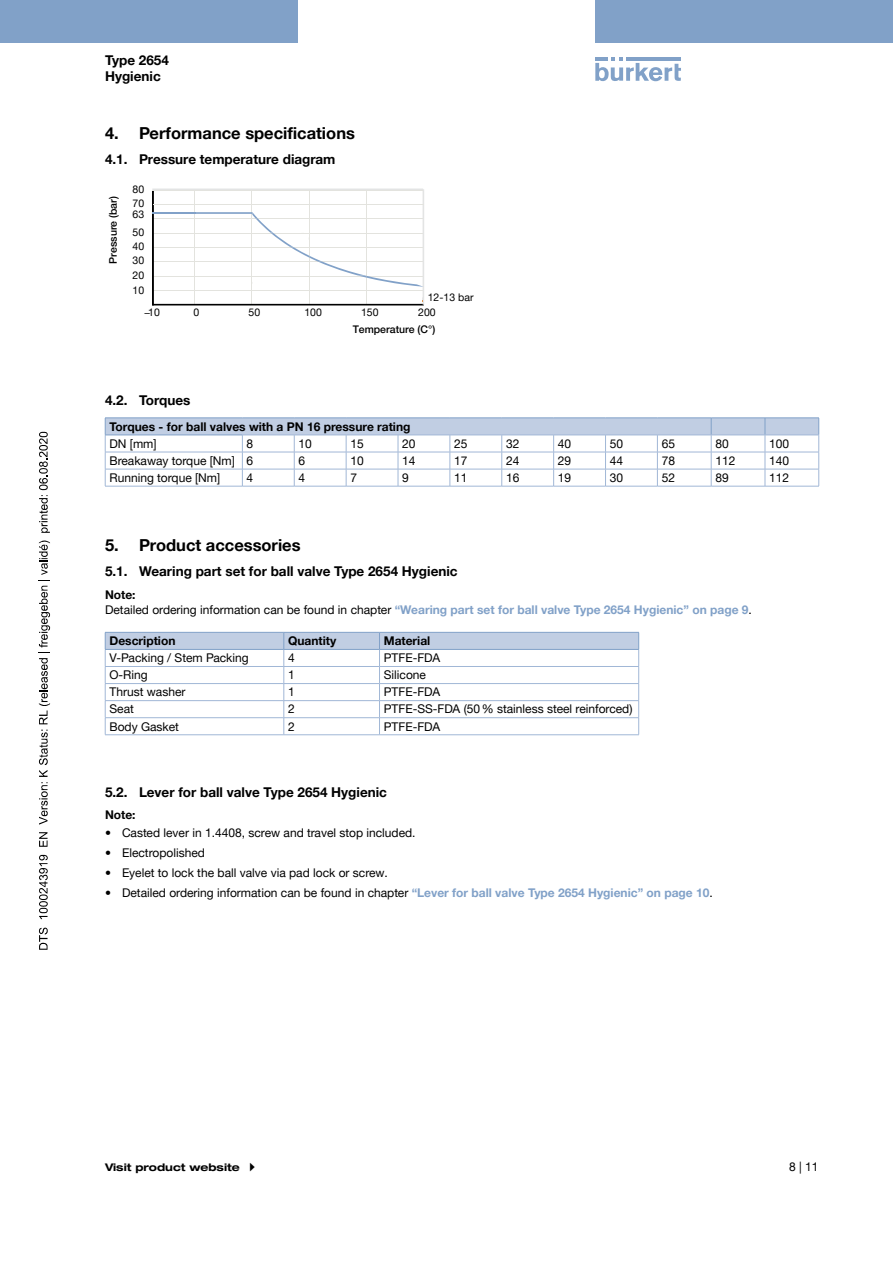
<style>
.page{position:relative;width:893px;height:1263px;background:#fff}
.page>*{position:absolute;margin:0;border:0;box-sizing:border-box;transform-origin:0 0}
.t1{font:700 16.5px "Helvetica Neue LTW1 G";color:#000}
.t2{font:700 13.5px/16.2px "Helvetica Neue LTW1 G";color:#000}
.t3{font:12px "Helvetica Neue LTW1 G";color:#000}
.t4{font:700 12px/14.4px "Helvetica Neue LTW1 G";color:#81a1c8}
.t5{font:700 12px "Helvetica Neue LTW1 G";color:#000}
.t6{font:10.5px/14.2px "Helvetica Neue LTW1 G";color:#000}
.t7{font:500 10.5px "Helvetica Neue LTW1 G";color:#000}
.t8{font:700 expanded 10.5px "Helvetica Neue LTW1 G";color:#000}
.s1{color:#000}
.s2{font-weight:400;color:#000}
.s3{font-weight:700;color:#81a1c8}
</style>
<div class="page">
<svg style="left:595px;top:57px;width:86px;height:24px"></svg>
<hr style="left:626px;top:57px;width:55px;height:4px;background:#81a1c8">
<div style="left:0;top:0;width:298px;height:42px;background:#81a1c8"></div>
<div style="left:595px;top:0;width:298px;height:42px;background:#81a1c8"></div>
<div style="left:152px;top:304px;width:272px;height:1px;border:1px solid #000"></div>
<div style="left:152px;top:190px;width:2px;height:115px;border:1px solid #000"></div>
<hr style="left:152px;top:189px;width:271px;height:1px;background:#e3e4e4">
<hr style="left:423px;top:189px;width:1px;height:116px;background:#e3e4e4">
<svg style="left:152px;top:190px;width:271px;height:114px"></svg>
<hr style="left:242px;top:486px;width:52px;height:1px;background:#a1b7d6">
<hr style="left:294px;top:486px;width:52px;height:1px;background:#a1b7d6">
<hr style="left:346px;top:486px;width:52px;height:1px;background:#a1b7d6">
<hr style="left:398px;top:486px;width:52px;height:1px;background:#a1b7d6">
<hr style="left:450px;top:486px;width:52px;height:1px;background:#a1b7d6">
<hr style="left:502px;top:486px;width:52px;height:1px;background:#a1b7d6">
<hr style="left:554px;top:486px;width:51px;height:1px;background:#a1b7d6">
<hr style="left:605px;top:486px;width:52px;height:1px;background:#a1b7d6">
<hr style="left:657px;top:486px;width:54px;height:1px;background:#a1b7d6">
<hr style="left:711px;top:486px;width:54px;height:1px;background:#a1b7d6">
<hr style="left:765px;top:486px;width:54px;height:1px;background:#a1b7d6">
<hr style="left:105px;top:486px;width:137px;height:1px;background:#a1b7d6">
<svg style="left:105px;top:418px;width:714px;height:68px"></svg>
<hr style="left:242px;top:418px;width:52px;height:1px;background:#81a1c8">
<hr style="left:294px;top:418px;width:52px;height:1px;background:#81a1c8">
<hr style="left:346px;top:418px;width:52px;height:1px;background:#81a1c8">
<hr style="left:398px;top:418px;width:52px;height:1px;background:#81a1c8">
<hr style="left:450px;top:418px;width:52px;height:1px;background:#81a1c8">
<hr style="left:502px;top:418px;width:52px;height:1px;background:#81a1c8">
<hr style="left:554px;top:418px;width:51px;height:1px;background:#81a1c8">
<hr style="left:605px;top:418px;width:52px;height:1px;background:#81a1c8">
<hr style="left:657px;top:418px;width:54px;height:1px;background:#81a1c8">
<hr style="left:711px;top:418px;width:54px;height:1px;background:#81a1c8">
<hr style="left:765px;top:418px;width:54px;height:1px;background:#81a1c8">
<hr style="left:105px;top:435px;width:137px;height:1px;background:#81a1c8">
<svg style="left:105px;top:632px;width:534px;height:103px"></svg>
<hr style="left:284px;top:632px;width:95px;height:1px;background:#81a1c8">
<hr style="left:379px;top:632px;width:260px;height:1px;background:#81a1c8">
<hr style="left:105px;top:649px;width:179px;height:1px;background:#81a1c8">
<hr style="left:284px;top:649px;width:95px;height:1px;background:#81a1c8">
<hr style="left:379px;top:649px;width:260px;height:1px;background:#81a1c8">
<svg style="left:39px;top:927px;width:9px;height:23px"></svg>
<svg style="left:39px;top:855px;width:9px;height:64px"></svg>
<svg style="left:39px;top:832px;width:9px;height:15px"></svg>
<svg style="left:39px;top:540px;width:11px;height:285px"></svg>
<svg style="left:39px;top:432px;width:11px;height:101px"></svg>
<p class="t2" style="left:105px;top:52px;width:65px">Type 2654<br>Hygienic</p>
<h1 class="t1" style="left:105px;top:123px;width:251px">4. Performance specifications</h1>
<p class="t2" style="left:105px;top:151px;width:232px">4.1. Pressure temperature diagram</p>
<p class="t6" style="left:132px;top:182px;width:13px">80<br>70</p>
<p class="t6" style="left:132px;top:206px;width:13px;line-height:17.5px">63<br>50</p>
<p class="t6" style="left:132px;top:239px;width:13px;text-align:justify">40<br>30<br>20</p>
<p class="t6" style="left:132px;top:283px;width:13px">10</p>
<p class="t6" style="left:144px;top:305px;width:17px">−10</p>
<p class="t6" style="left:193px;top:305px;width:7px">0</p>
<p class="t6" style="left:249px;top:305px;width:13px">50</p>
<p class="t6" style="left:304px;top:305px;width:19px">100</p>
<p class="t6" style="left:361px;top:305px;width:19px">150</p>
<p class="t6" style="left:418px;top:305px;width:19px">200</p>
<p class="t7" style="left:107px;top:264px;width:69px;rotate:-90deg">Pressure (bar)</p>
<p class="t6" style="left:428px;top:290px;width:47px">12-13 bar</p>
<p class="t7" style="left:353px;top:323px;width:84px">Temperature (C°)</p>
<p class="t2" style="left:105px;top:392px;width:87px">4.2. Torques</p>
<p class="t5" style="left:109px;top:419px;width:302px">Torques - for ball valves with a PN 16 pressure rating</p>
<p class="t3" style="left:109px;top:436px;width:49px">DN [mm]</p>
<p class="t3" style="left:247px;top:436px;width:8px">8</p>
<p class="t3" style="left:298px;top:436px;width:15px">10</p>
<p class="t3" style="left:350px;top:436px;width:15px">15</p>
<p class="t3" style="left:402px;top:436px;width:15px">20</p>
<p class="t3" style="left:454px;top:436px;width:15px">25</p>
<p class="t3" style="left:506px;top:436px;width:15px">32</p>
<p class="t3" style="left:558px;top:436px;width:15px">40</p>
<p class="t3" style="left:610px;top:436px;width:15px">50</p>
<p class="t3" style="left:662px;top:436px;width:15px">65</p>
<p class="t3" style="left:715px;top:436px;width:15px">80</p>
<p class="t3" style="left:769px;top:436px;width:22px">100</p>
<p class="t3" style="left:109px;top:453px;width:145px">Breakaway torque [Nm] 6</p>
<p class="t3" style="left:298px;top:453px;width:8px">6</p>
<p class="t3" style="left:350px;top:453px;width:15px">10</p>
<p class="t3" style="left:402px;top:453px;width:15px">14</p>
<p class="t3" style="left:454px;top:453px;width:15px">17</p>
<p class="t3" style="left:506px;top:453px;width:15px">24</p>
<p class="t3" style="left:558px;top:453px;width:15px">29</p>
<p class="t3" style="left:610px;top:453px;width:15px">44</p>
<p class="t3" style="left:662px;top:453px;width:15px">78</p>
<p class="t3" style="left:715px;top:453px;width:22px">112</p>
<p class="t3" style="left:769px;top:453px;width:22px">140</p>
<p class="t3" style="left:109px;top:470px;width:112px">Running torque [Nm]</p>
<p class="t3" style="left:247px;top:470px;width:8px">4</p>
<p class="t3" style="left:298px;top:470px;width:8px">4</p>
<p class="t3" style="left:350px;top:470px;width:8px">7</p>
<p class="t3" style="left:402px;top:470px;width:8px">9</p>
<p class="t3" style="left:454px;top:470px;width:15px">11</p>
<p class="t3" style="left:506px;top:470px;width:15px">16</p>
<p class="t3" style="left:558px;top:470px;width:15px">19</p>
<p class="t3" style="left:610px;top:470px;width:15px">30</p>
<p class="t3" style="left:662px;top:470px;width:15px">52</p>
<p class="t3" style="left:715px;top:470px;width:15px">89</p>
<p class="t3" style="left:769px;top:470px;width:22px">112</p>
<h1 class="t1" style="left:105px;top:535px;width:197px">5. Product accessories</h1>
<p class="t2" style="left:105px;top:563px;width:354px">5.1. Wearing part set for ball valve Type 2654 Hygienic</p>
<p class="t4" style="left:105px;top:587px;width:648px"><span class="s1">Note:<br></span><span class="s2">Detailed ordering information can be found in chapter</span> “Wearing part set for ball valve Type 2654 Hygienic” on page 9<span class="s2">.</span></p>
<p class="t5" style="left:109px;top:633px;width:67px">Description</p>
<p class="t5" style="left:288px;top:633px;width:50px">Quantity</p>
<p class="t5" style="left:384px;top:633px;width:48px">Material</p>
<p class="t3" style="left:109px;top:650px;width:141px">V-Packing / Stem Packing</p>
<p class="t3" style="left:288px;top:650px;width:8px">4</p>
<p class="t3" style="left:384px;top:650px;width:58px">PTFE-FDA</p>
<p class="t3" style="left:109px;top:668px;width:40px">O-Ring</p>
<p class="t3" style="left:288px;top:668px;width:8px">1</p>
<p class="t3" style="left:384px;top:668px;width:44px">Silicone</p>
<p class="t3" style="left:109px;top:685px;width:77px">Thrust washer</p>
<p class="t3" style="left:288px;top:685px;width:8px">1</p>
<p class="t3" style="left:384px;top:685px;width:58px">PTFE-FDA</p>
<p class="t3" style="left:110px;top:702px;width:26px">Seat</p>
<p class="t3" style="left:288px;top:702px;width:8px">2</p>
<p class="t3" style="left:384px;top:702px;width:250px">PTFE-SS-FDA (50% stainless steel reinforced)</p>
<p class="t3" style="left:110px;top:719px;width:71px">Body Gasket</p>
<p class="t3" style="left:288px;top:719px;width:8px">2</p>
<p class="t3" style="left:384px;top:719px;width:58px">PTFE-FDA</p>
<p class="t2" style="left:105px;top:783px;width:283px">5.2. Lever for ball valve Type 2654 Hygienic</p>
<p class="t5" style="left:105px;top:808px;width:32px">Note:</p>
<p class="t3" style="left:105px;top:826px;width:312px">• Casted lever in 1.4408, screw and travel stop included.</p>
<p class="t3" style="left:105px;top:846px;width:101px">• Electropolished</p>
<p class="t3" style="left:105px;top:866px;width:284px">• Eyelet to lock the ball valve via pad lock or screw.</p>
<p class="t3" style="left:105px;top:886px;width:609px">• Detailed ordering information can be found in chapter <span class="s3">“Lever for ball valve Type 2654 Hygienic” on page 10</span>.</p>
<p class="t8" style="left:105px;top:1161px;width:136px">Visit product website</p>
<p class="t3" style="left:789px;top:1159px;width:31px">8 | 11</p>
</div>
